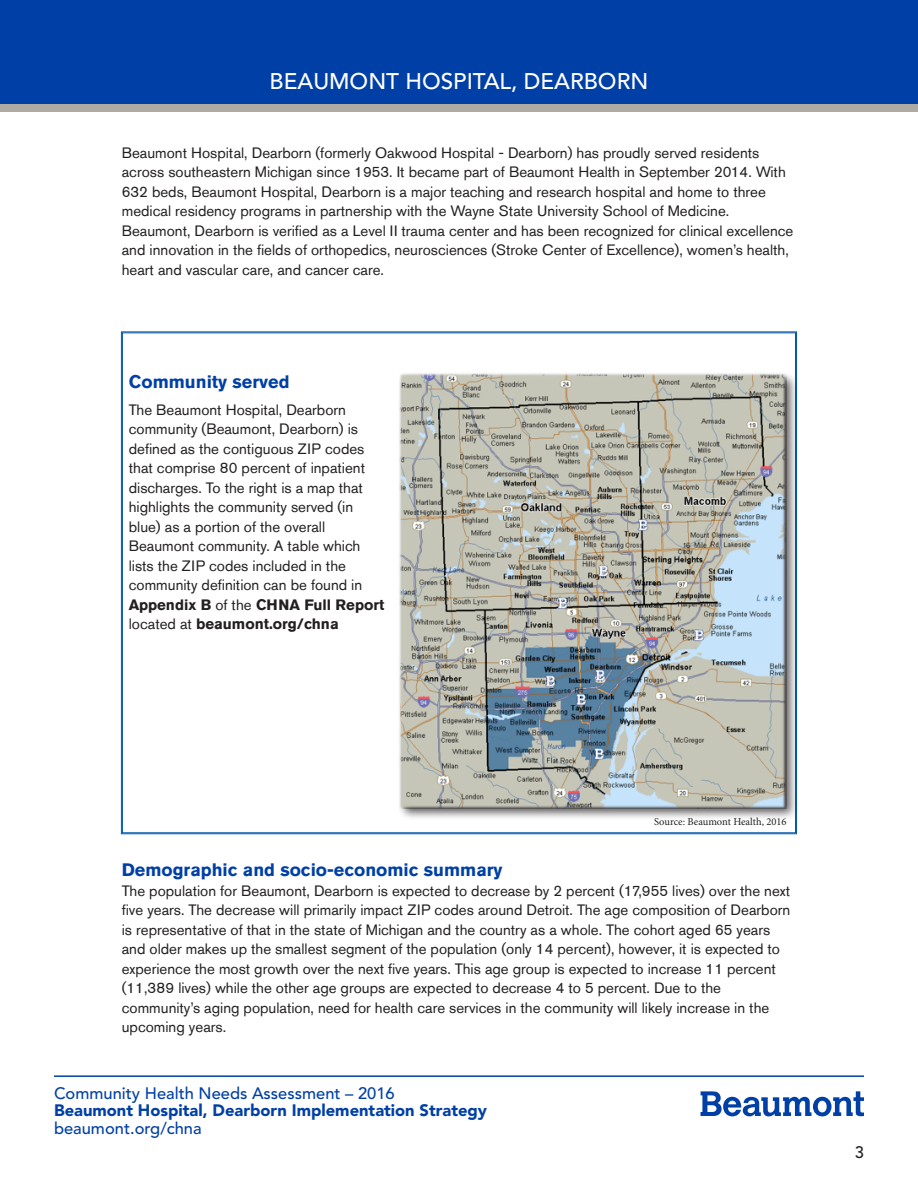
<style>
.page{position:relative;width:918px;height:1188px;background:#fff}
.page>*{position:absolute;margin:0;border:0;box-sizing:border-box;transform-origin:0 0}
.HEAD_-_blue_bar{font:500 22.5px "Avenir LT Std";color:#fff}
.content_headers{font:700 18px "Akzidenz Grotesk Std";color:#0040a6}
.t1{font:500 16.5px "Avenir LT Std";color:#0040a6}
.t2{font:900 16.5px "Avenir LT Std";color:#0040a6}
.t3{font:500 16.5px "Avenir LT Std";color:#231f20}
.content_body{font:15px/19.5px "Akzidenz Grotesk Std";color:#231f20}
.content_headers-2{font:15px/19.5px "Akzidenz Grotesk Std";color:#231f20}
.t4{font:10.5px "Minion Pro";color:#231f20}
.s1{font-weight:700}
</style>
<div class="page">
<svg style="left:701px;top:1091px;width:163px;height:25px"></svg>
<hr style="left:54px;top:1075px;width:810px;height:2px;background:#0040a6">
<div style="left:0;top:0;width:918px;height:106px;background:#0040a6"></div>
<div style="left:0;top:104px;width:918px;height:8px;background:#afaaa2"></div>
<svg style="left:121px;top:331px;width:676px;height:504px"></svg>
<div style="left:397px;top:372px;width:402px;height:449px;background:#231f20;opacity:.75"></div>
<img style="left:400px;top:370px;width:387px;height:439px">
<p class="HEAD_-_blue_bar" style="left:270px;top:69px;width:380px">BEAUMONT HOSPITAL, DEARBORN</p>
<p class="content_body" style="left:122px;top:143px;width:673px">Beaumont Hospital, Dearborn (formerly Oakwood Hospital - Dearborn) has proudly served residents across southeastern Michigan since 1953. It became part of Beaumont Health in September 2014. With 632 beds, Beaumont Hospital, Dearborn is a major teaching and research hospital and home to three medical residency programs in partnership with the Wayne State University School of Medicine.<br>Beaumont, Dearborn is verified as a Level II trauma center and has been recognized for clinical excellence and innovation in the fields of orthopedics, neurosciences (Stroke Center of Excellence), women’s health, heart and vascular care, and cancer care.</p>
<p class="content_headers" style="left:129px;top:372px;width:162px">Community served</p>
<p class="content_body" style="left:129px;top:399px;width:257px">The Beaumont Hospital, Dearborn community (Beaumont, Dearborn) is defined as the contiguous ZIP codes that comprise 80 percent of inpatient discharges. To the right is a map that highlights the community served (in blue) as a portion of the overall Beaumont community. A table which lists the ZIP codes included in the community definition can be found in <span class="s1">Appendix B</span> of the <span class="s1">CHNA Full Report </span>located at <span class="s1">beaumont.org/chna</span></p>
<p class="t4" style="left:654px;top:815px;width:134px">Source: Beaumont Health, 2016</p>
<p class="content_headers" style="left:122px;top:860px;width:382px">Demographic and socio-economic summary</p>
<p class="content_headers-2" style="left:122px;top:881px;width:670px">The population for Beaumont, Dearborn is expected to decrease by 2 percent (17,955 lives) over the next five years. The decrease will primarily impact ZIP codes around Detroit. The age composition of Dearborn is representative of that in the state of Michigan and the country as a whole. The cohort aged 65 years and older makes up the smallest segment of the population (only 14 percent), however, it is expected to experience the most growth over the next five years. This age group is expected to increase 11 percent (11,389 lives) while the other age groups are expected to decrease 4 to 5 percent. Due to the community’s aging population, need for health care services in the community will likely increase in the upcoming years.</p>
<p class="t1" style="left:54px;top:1084px;width:342px">Community Health Needs Assessment – 2016</p>
<p class="t2" style="left:54px;top:1100px;width:435px">Beaumont Hospital, Dearborn Implementation Strategy</p>
<p class="t1" style="left:54px;top:1119px;width:149px">beaumont.org/chna</p>
<p class="t3" style="left:855px;top:1143px;width:11px">3</p>
</div>
